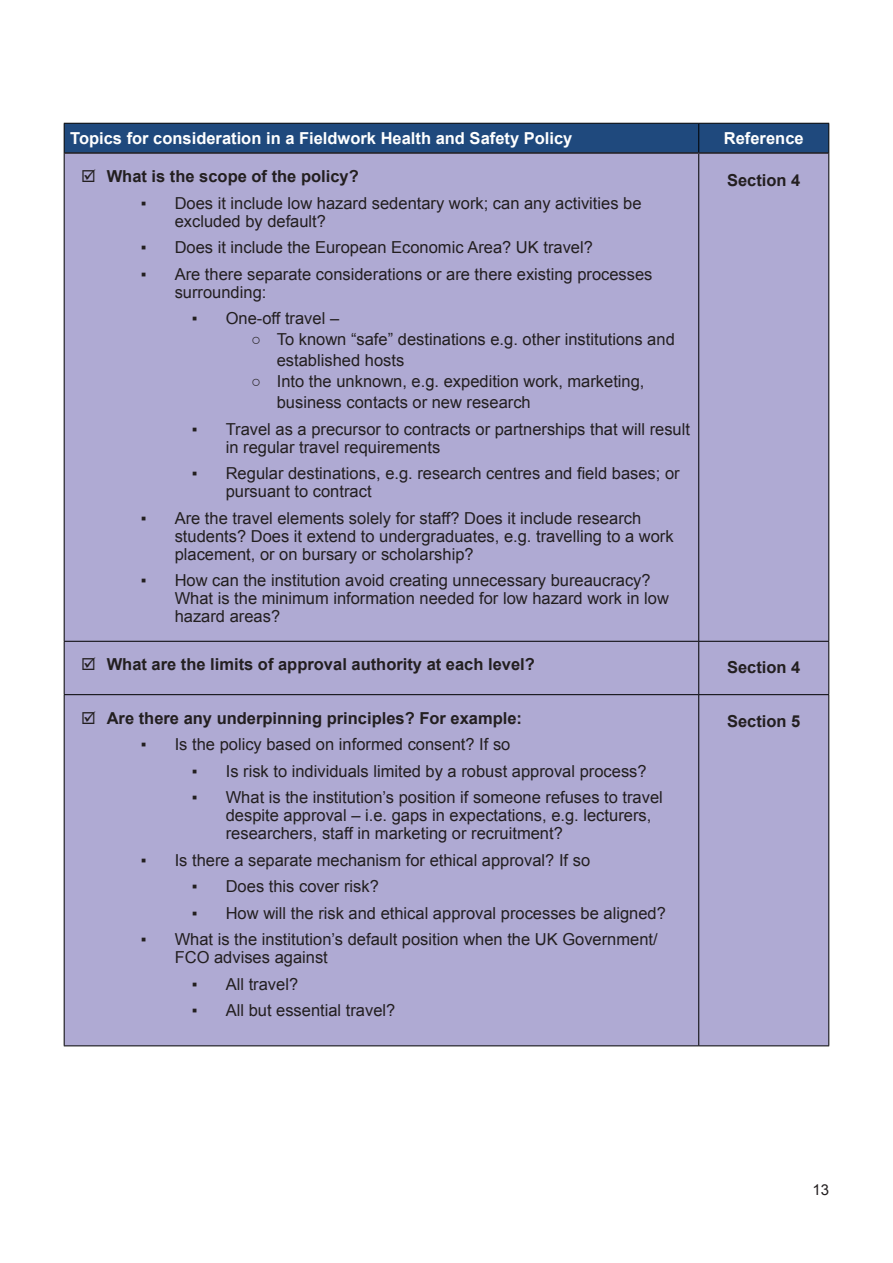
<style>
.page{position:relative;width:893px;height:1263px;background:#fff}
.page>*{position:absolute;margin:0;border:0;box-sizing:border-box;transform-origin:0 0}
.Normal_Bullet_Square{font:16.5px/18px "Arial";color:#231f20}
.Multi_list1_Tickbox{font:700 16.5px "Arial";color:#231f20}
.Table_Normal_Bullet2{font:16.5px/21px "Arial";color:#231f20}
.Normal_White{font:700 16.5px "Arial";color:#fff}
.t1{font:15px "Arial";color:#231f20}
</style>
<div class="page">
<div style="left:65px;top:154px;width:763px;height:891px;background:#afaad3"></div>
<div style="left:64px;top:123px;width:765px;height:30px;background:#1f497d"></div>
<hr style="left:64px;top:153px;width:1px;height:488px;background:#000">
<hr style="left:698px;top:154px;width:1px;height:487px;background:#000">
<hr style="left:828px;top:153px;width:1px;height:488px;background:#000">
<hr style="left:64px;top:641px;width:635px;height:1px;background:#000">
<hr style="left:64px;top:642px;width:1px;height:52px;background:#000">
<hr style="left:699px;top:641px;width:130px;height:1px;background:#000">
<hr style="left:698px;top:642px;width:1px;height:52px;background:#000">
<hr style="left:828px;top:642px;width:1px;height:52px;background:#000">
<hr style="left:64px;top:694px;width:635px;height:1px;background:#000">
<hr style="left:64px;top:695px;width:1px;height:350px;background:#000">
<hr style="left:699px;top:694px;width:130px;height:1px;background:#000">
<hr style="left:698px;top:695px;width:1px;height:350px;background:#000">
<hr style="left:828px;top:695px;width:1px;height:350px;background:#000">
<hr style="left:64px;top:1045px;width:635px;height:1px;background:#000">
<hr style="left:699px;top:1045px;width:130px;height:1px;background:#000">
<hr style="left:65px;top:152px;width:634px;height:2px;background:#231f20">
<hr style="left:699px;top:152px;width:129px;height:2px;background:#231f20">
<svg style="left:83px;top:169px;width:12px;height:13px"></svg>
<svg style="left:83px;top:657px;width:12px;height:13px"></svg>
<svg style="left:83px;top:711px;width:12px;height:13px"></svg>
<p class="Normal_White" style="left:70px;top:127px;width:504px">Topics for consideration in a Fieldwork Health and Safety Policy</p>
<p class="Normal_White" style="left:724px;top:127px;width:81px">Reference</p>
<p class="Multi_list1_Tickbox" style="left:107px;top:165px;width:254px">What is the scope of the policy?</p>
<p class="Normal_Bullet_Square" style="left:175px;top:194px;width:468px;text-indent:-34px">▪ Does it include low hazard sedentary work; can any activities be excluded by default?</p>
<p class="Normal_Bullet_Square" style="left:141px;top:238px;width:454px">▪ Does it include the European Economic Area? UK travel?</p>
<p class="Normal_Bullet_Square" style="left:175px;top:265px;width:479px;text-indent:-34px">▪ Are there separate considerations or are there existing processes surrounding:</p>
<p class="Normal_Bullet_Square" style="left:192px;top:309px;width:149px">▪ One-off travel –</p>
<p class="Table_Normal_Bullet2" style="left:277px;top:329px;width:400px;text-indent:-26px">○ To known “safe” destinations e.g. other institutions and established hosts</p>
<p class="Table_Normal_Bullet2" style="left:277px;top:371px;width:369px;text-indent:-26px">○ Into the unknown, e.g. expedition work, marketing, business contacts or new research</p>
<p class="Normal_Bullet_Square" style="left:226px;top:420px;width:466px;text-indent:-34px">▪ Travel as a precursor to contracts or partnerships that will result in regular travel requirements</p>
<p class="Normal_Bullet_Square" style="left:226px;top:464px;width:455px;text-indent:-34px">▪ Regular destinations, e.g. research centres and field bases; or pursuant to contract</p>
<p class="Normal_Bullet_Square" style="left:175px;top:509px;width:500px;text-indent:-34px">▪ Are the travel elements solely for staff? Does it include research students? Does it extend to undergraduates, e.g. travelling to a work placement, or on bursary or scholarship?</p>
<p class="Normal_Bullet_Square" style="left:175px;top:571px;width:496px;text-indent:-34px">▪ How can the institution avoid creating unnecessary bureaucracy?<br>What is the minimum information needed for low hazard work in low hazard areas?</p>
<p class="Multi_list1_Tickbox" style="left:727px;top:169px;width:75px">Section 4</p>
<p class="Multi_list1_Tickbox" style="left:107px;top:653px;width:430px">What are the limits of approval authority at each level?</p>
<p class="Multi_list1_Tickbox" style="left:727px;top:657px;width:75px">Section 4</p>
<p class="Multi_list1_Tickbox" style="left:107px;top:707px;width:417px">Are there any underpinning principles? For example:</p>
<p class="Normal_Bullet_Square" style="left:141px;top:735px;width:371px">▪ Is the policy based on informed consent? If so</p>
<p class="Normal_Bullet_Square" style="left:192px;top:762px;width:456px">▪ Is risk to individuals limited by a robust approval process?</p>
<p class="Normal_Bullet_Square" style="left:226px;top:789px;width:439px;text-indent:-34px">▪ What is the institution’s position if someone refuses to travel despite approval – i.e. gaps in expectations, e.g. lecturers, researchers, staff in marketing or recruitment?</p>
<p class="Normal_Bullet_Square" style="left:141px;top:851px;width:451px">▪ Is there a separate mechanism for ethical approval? If so</p>
<p class="Normal_Bullet_Square" style="left:192px;top:878px;width:189px">▪ Does this cover risk?</p>
<p class="Normal_Bullet_Square" style="left:192px;top:904px;width:476px">▪ How will the risk and ethical approval processes be aligned?</p>
<p class="Normal_Bullet_Square" style="left:175px;top:931px;width:485px;text-indent:-34px">▪ What is the institution’s default position when the UK Government/<br>FCO advises against</p>
<p class="Normal_Bullet_Square" style="left:192px;top:975px;width:108px">▪ All travel?</p>
<p class="Normal_Bullet_Square" style="left:192px;top:1002px;width:205px">▪ All but essential travel?</p>
<p class="Multi_list1_Tickbox" style="left:727px;top:710px;width:75px">Section 5</p>
<p class="t1" style="left:812px;top:1180px;width:18px">13</p>
</div>
